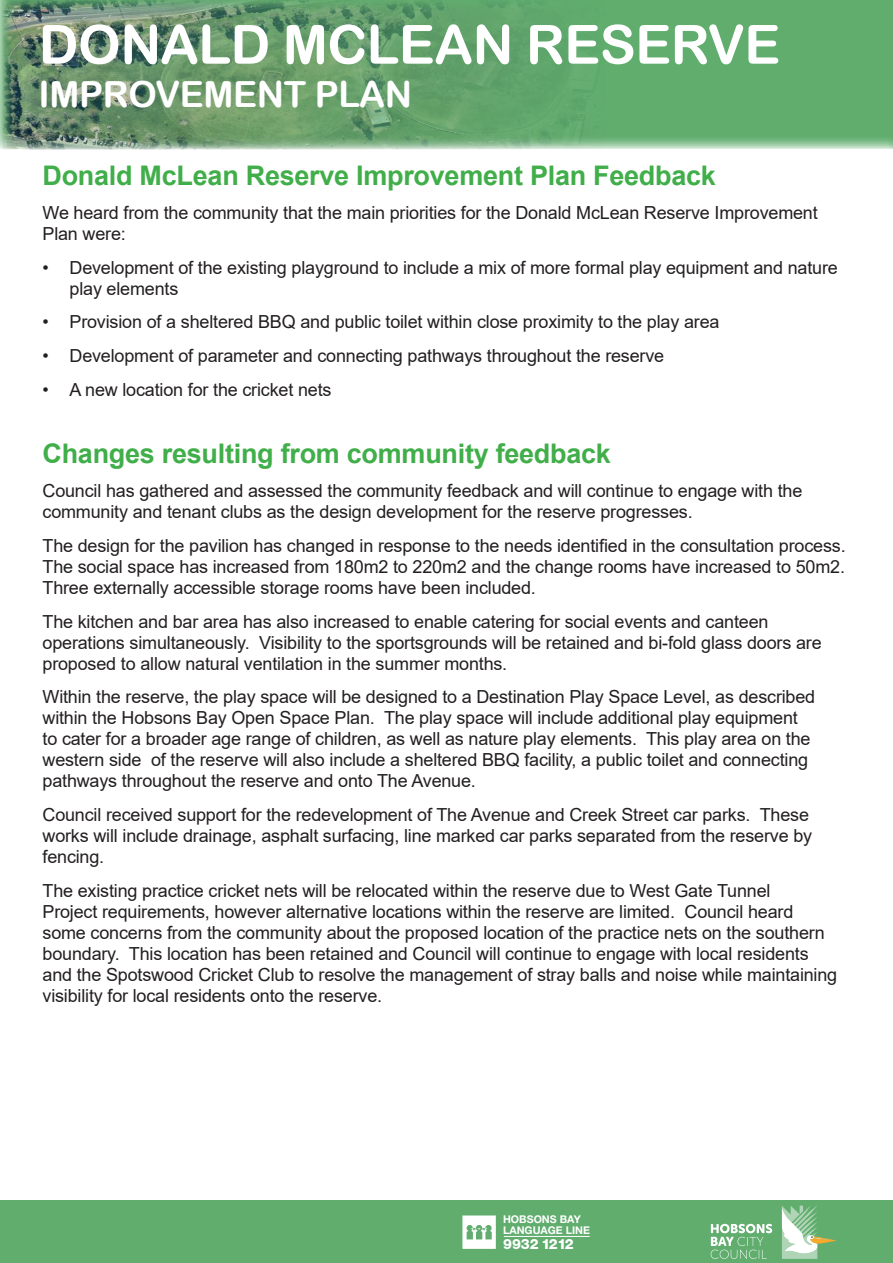
<style>
.page{position:relative;width:893px;height:1263px;background:#fff}
.page>*{position:absolute;margin:0;border:0;box-sizing:border-box;transform-origin:0 0}
.Participate_Banner{font:54px "Arial Rounded MT Bold";letter-spacing:-.01em;color:#fff}
.Participate_Banner-2{font:36px "Arial Rounded MT Bold";letter-spacing:-.01em;color:#fff}
.Participate_Banner-3{font:700 27px "Arial";letter-spacing:-.01em;color:#40ae49}
.Participate_Banner-4{font:18px/21px "Arial";letter-spacing:-.01em;color:#231f20}
.t1{font:800 14.1px "Helvetica Neue LT Std";letter-spacing:-.02em;color:#fff}
.t2{font:700 10.65px/10.4px "Helvetica Neue LT Std";color:#fff}
</style>
<div class="page">
<div style="left:0;top:0;width:893px;height:149px;background:#60ad6e"></div>
<div style="left:0;top:1201px;width:893px;height:62px;background:#60ad6e"></div>
<svg style="left:711px;top:1224px;width:61px;height:35px"></svg>
<svg style="left:782px;top:1205px;width:54px;height:54px"></svg>
<svg style="left:462px;top:1215px;width:34px;height:34px"></svg>
<hr style="left:504px;top:1236px;width:86px;height:1px;background:#fff">
<img style="left:3px;top:0;width:604px;height:149px">
<p class="Participate_Banner" style="left:39px;top:13px;width:743px">DONALD MCLEAN RESERVE</p>
<p class="Participate_Banner-2" style="left:39px;top:73px;width:375px">IMPROVEMENT PLAN</p>
<p class="Participate_Banner-3" style="left:43px;top:157px;width:675px">Donald McLean Reserve Improvement Plan Feedback</p>
<p class="Participate_Banner-4" style="left:43px;top:202px;width:777px">We heard from the community that the main priorities for the Donald McLean Reserve Improvement<br>Plan were:</p>
<p class="Participate_Banner-4" style="left:70px;top:257px;width:770px;text-indent:-27px">• Development of the existing playground to include a mix of more formal play equipment and nature play elements</p>
<p class="Participate_Banner-4" style="left:43px;top:311px;width:678px">• Provision of a sheltered BBQ and public toilet within close proximity to the play area</p>
<p class="Participate_Banner-4" style="left:43px;top:345px;width:623px">• Development of parameter and connecting pathways throughout the reserve</p>
<p class="Participate_Banner-4" style="left:43px;top:379px;width:291px">• A new location for the cricket nets</p>
<p class="Participate_Banner-3" style="left:43px;top:435px;width:570px">Changes resulting from community feedback</p>
<p class="Participate_Banner-4" style="left:43px;top:480px;width:761px">Council has gathered and assessed the community feedback and will continue to engage with the community and tenant clubs as the design development for the reserve progresses.</p>
<p class="Participate_Banner-4" style="left:43px;top:535px;width:805px;text-align:justify">The design for the pavilion has changed in response to the needs identified in the consultation process.<br>The social space has increased from 180m2 to 220m2 and the change rooms have increased to 50m2.<br>Three externally accessible storage rooms have been included.</p>
<p class="Participate_Banner-4" style="left:43px;top:611px;width:781px">The kitchen and bar area has also increased to enable catering for social events and canteen operations simultaneously. Visibility to the sportsgrounds will be retained and bi-fold glass doors are proposed to allow natural ventilation in the summer months.</p>
<p class="Participate_Banner-4" style="left:43px;top:686px;width:774px">Within the reserve, the play space will be designed to a Destination Play Space Level, as described within the Hobsons Bay Open Space Plan. The play space will include additional play equipment to cater for a broader age range of children, as well as nature play elements. This play area on the western side of the reserve will also include a sheltered BBQ facility, a public toilet and connecting pathways throughout the reserve and onto The Avenue.</p>
<p class="Participate_Banner-4" style="left:43px;top:804px;width:771px">Council received support for the redevelopment of The Avenue and Creek Street car parks. These works will include drainage, asphalt surfacing, line marked car parks separated from the reserve by fencing.</p>
<p class="Participate_Banner-4" style="left:43px;top:880px;width:796px">The existing practice cricket nets will be relocated within the reserve due to West Gate Tunnel<br>Project requirements, however alternative locations within the reserve are limited. Council heard some concerns from the community about the proposed location of the practice nets on the southern boundary. This location has been retained and Council will continue to engage with local residents and the Spotswood Cricket Club to resolve the management of stray balls and noise while maintaining visibility for local residents onto the reserve.</p>
<p class="t2" style="left:503px;top:1214px;width:88px">HOBSONS BAY<br>LANGUAGE LINE</p>
<p class="t1" style="left:503px;top:1235px;width:72px">9932 1212</p>
</div>
